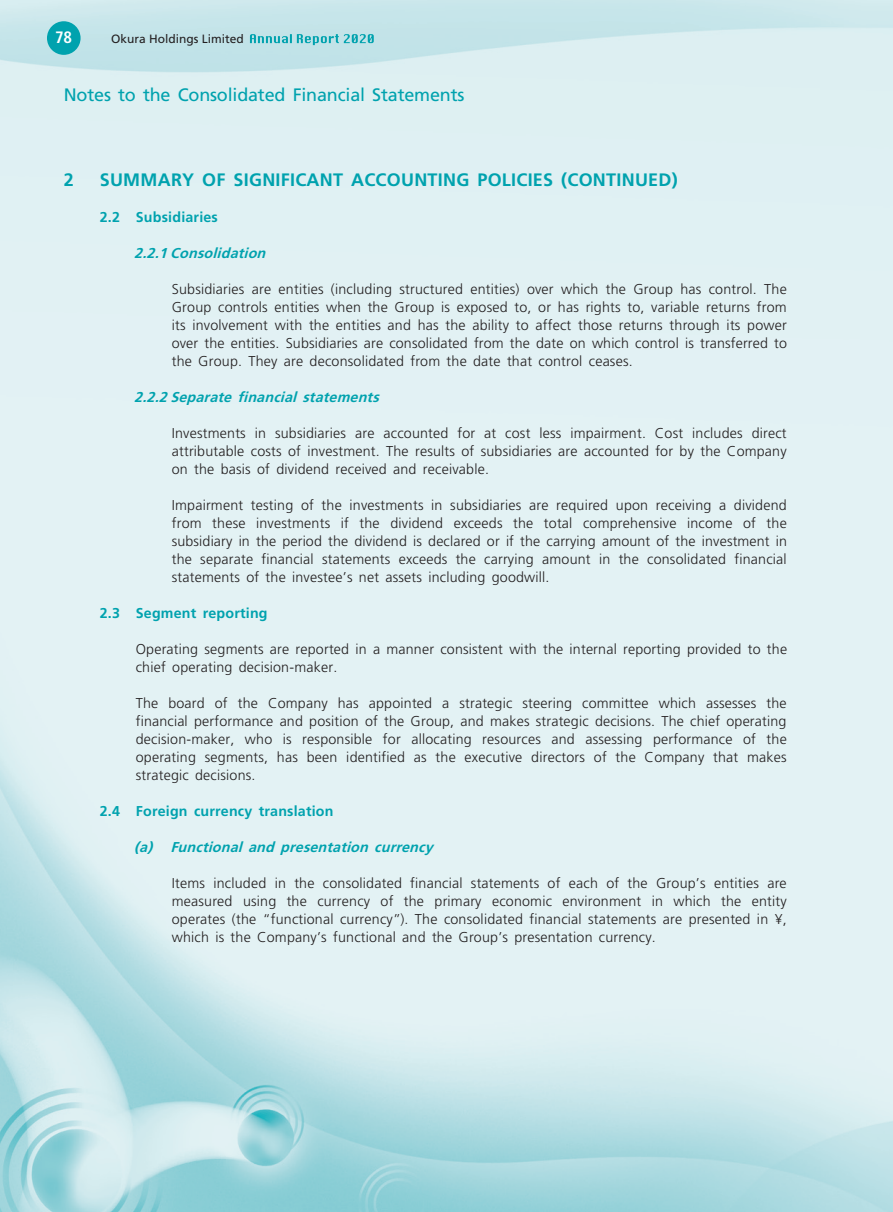
<style>
.page{position:relative;width:893px;height:1212px;background:#fff}
.page>*{position:absolute;margin:0;border:0;box-sizing:border-box;transform-origin:0 0}
._03_H1{font:700 18px "Frutiger LT Std";letter-spacing:.015em;color:#00a2ae}
.t1{font:18px "Frutiger LT Std";letter-spacing:-.01em;color:#00a2ae}
.t2{font:700 condensed 16.5px "Frutiger LT Std";color:#fff}
._14_______P6{font:300 14.25px/18px "Frutiger LT Std";letter-spacing:.015em;color:#231f20;text-align:justify}
._13_____P4{font:300 14.25px/18px "Frutiger LT Std";letter-spacing:.015em;color:#231f20}
._05_____H3{font:italic 700 14.25px "Frutiger LT Std";color:#00a2ae}
._04___H2{font:700 14.25px "Frutiger LT Std";letter-spacing:.015em;color:#00a2ae}
.t3{font:12px "Frutiger LT Std";color:#231f20}
</style>
<div class="page">
<img style="left:0;top:0;width:893px;height:1212px">
<svg style="left:250px;top:34px;width:124px;height:11px"></svg>
<div style="left:47px;top:21px;width:34px;height:34px;background:#00a2ae;border-radius:50%"></div>
<p class="t2" style="left:55px;top:28px;width:18px">78</p>
<p class="t3" style="left:111px;top:32px;width:134px">Okura Holdings Limited</p>
<p class="t1" style="left:64px;top:84px;width:402px">Notes to the Consolidated Financial Statements</p>
<p class="_03_H1" style="left:64px;top:169px;width:12px">2</p>
<p class="_03_H1" style="left:100px;top:169px;width:579px">SUMMARY OF SIGNIFICANT ACCOUNTING POLICIES (CONTINUED)</p>
<p class="_04___H2" style="left:100px;top:209px;width:120px">2.2 Subsidiaries</p>
<p class="_05_____H3" style="left:134px;top:245px;width:137px">2.2.1 Consolidation</p>
<p class="_14_______P6" style="left:172px;top:280px;width:617px">Subsidiaries are entities (including structured entities) over which the Group has control. The Group controls entities when the Group is exposed to, or has rights to, variable returns from its involvement with the entities and has the ability to affect those returns through its power over the entities. Subsidiaries are consolidated from the date on which control is transferred to the Group. They are deconsolidated from the date that control ceases.</p>
<p class="_05_____H3" style="left:134px;top:389px;width:250px">2.2.2 Separate financial statements</p>
<p class="_14_______P6" style="left:172px;top:424px;width:616px">Investments in subsidiaries are accounted for at cost less impairment. Cost includes direct attributable costs of investment. The results of subsidiaries are accounted for by the Company on the basis of dividend received and receivable.</p>
<p class="_14_______P6" style="left:172px;top:496px;width:617px">Impairment testing of the investments in subsidiaries are required upon receiving a dividend from these investments if the dividend exceeds the total comprehensive income of the subsidiary in the period the dividend is declared or if the carrying amount of the investment in the separate financial statements exceeds the carrying amount in the consolidated financial statements of the investee’s net assets including goodwill.</p>
<p class="_04___H2" style="left:100px;top:605px;width:169px">2.3 Segment reporting</p>
<p class="_13_____P4" style="left:136px;top:640px;width:653px">Operating segments are reported in a manner consistent with the internal reporting provided to the chief operating decision-maker.</p>
<p class="_13_____P4" style="left:136px;top:694px;width:652px;text-align:justify">The board of the Company has appointed a strategic steering committee which assesses the financial performance and position of the Group, and makes strategic decisions. The chief operating decision-maker, who is responsible for allocating resources and assessing performance of the operating segments, has been identified as the executive directors of the Company that makes strategic decisions.</p>
<p class="_04___H2" style="left:100px;top:803px;width:235px">2.4 Foreign currency translation</p>
<p class="_05_____H3" style="left:134px;top:839px;width:304px">(a) Functional and presentation currency</p>
<p class="_14_______P6" style="left:172px;top:874px;width:616px">Items included in the consolidated financial statements of each of the Group’s entities are measured using the currency of the primary economic environment in which the entity operates (the “functional currency”). The consolidated financial statements are presented in ¥, which is the Company’s functional and the Group’s presentation currency.</p>
</div>
